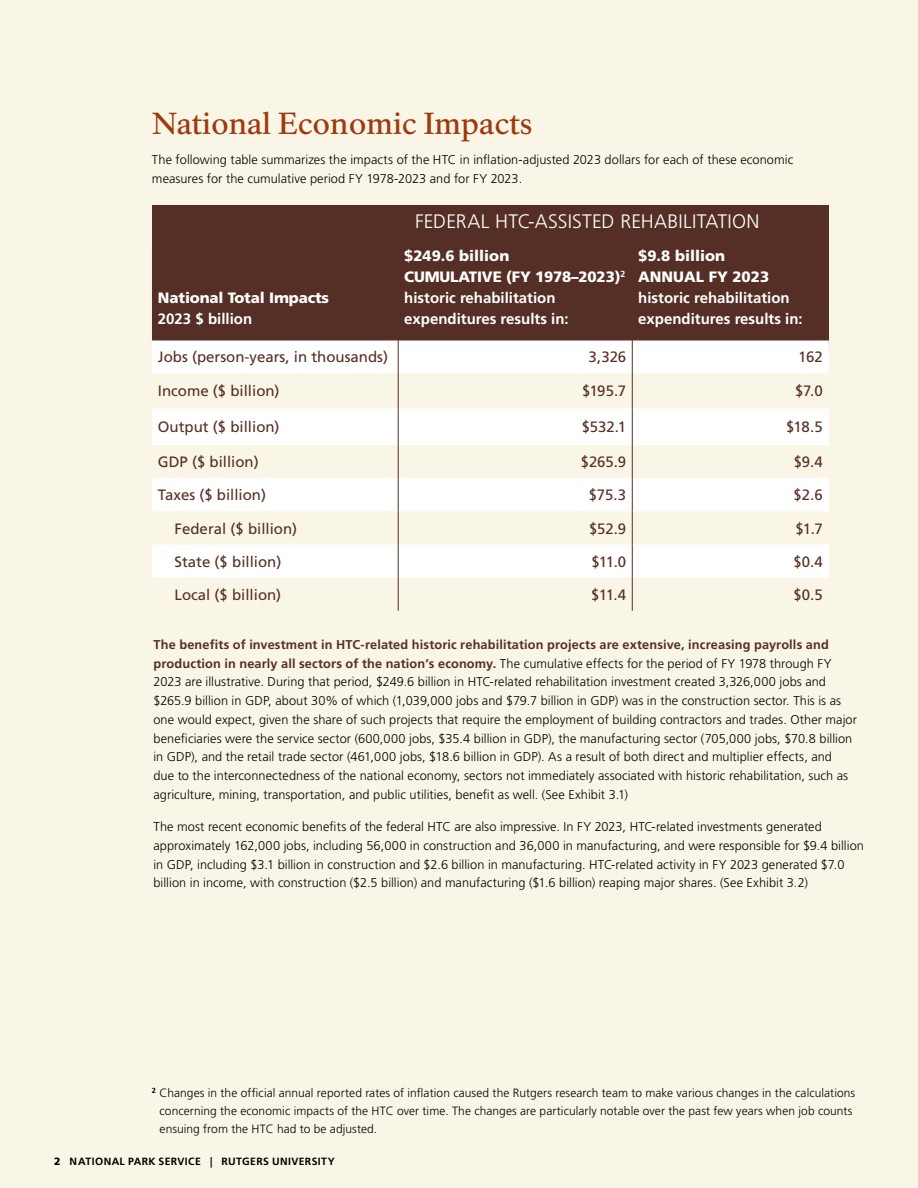
<style>
.page{position:relative;width:918px;height:1188px;background:#f9f6e7}
.page>*{position:absolute;margin:0;border:0;box-sizing:border-box;transform-origin:0 0}
.Heading_back_cover{font:500 30px "NPS Rawlinson OT";color:#9f3a0e}
.t1{font:300 19.5px "Frutiger LT Std";letter-spacing:.01em;color:#fff}
.t2{font:15px "Frutiger LT Std";color:#552f25}
.t3{font:700 15px/21px "Frutiger LT Std";color:#fff}
.t4{font:900 15px "Frutiger LT Std";letter-spacing:-.01em;color:#fff}
.Paragraph_Frutiger_8_5_12_5{font:300 12.75px/18.8px "Frutiger LT Std";letter-spacing:.005em;color:#000}
.Paragraph_Frutiger_8_5_12_5-2{font:300 12px/18px "Frutiger LT Std";letter-spacing:.005em;color:#000}
.t5{font:700 10.5px "Frutiger LT Std";letter-spacing:.035em;color:#000}
.s1{font-weight:900}
.s2{font-weight:700;color:#552f25}
</style>
<div class="page">
<div style="left:152px;top:205px;width:677px;height:139px;background:#552f25"></div>
<svg style="left:152px;top:341px;width:677px;height:237px;fill:#fff"></svg>
<hr style="left:398px;top:340px;width:1px;height:33px;background:#552f25">
<hr style="left:398px;top:373px;width:1px;height:36px;background:#552f25">
<hr style="left:398px;top:409px;width:1px;height:36px;background:#552f25">
<hr style="left:398px;top:445px;width:1px;height:33px;background:#552f25">
<hr style="left:398px;top:478px;width:1px;height:33px;background:#552f25">
<hr style="left:398px;top:511px;width:1px;height:34px;background:#552f25">
<hr style="left:398px;top:545px;width:1px;height:33px;background:#552f25">
<hr style="left:398px;top:578px;width:1px;height:33px;background:#552f25">
<hr style="left:632px;top:340px;width:1px;height:33px;background:#552f25">
<hr style="left:632px;top:373px;width:1px;height:36px;background:#552f25">
<hr style="left:632px;top:409px;width:1px;height:36px;background:#552f25">
<hr style="left:632px;top:445px;width:1px;height:33px;background:#552f25">
<hr style="left:632px;top:478px;width:1px;height:33px;background:#552f25">
<hr style="left:632px;top:511px;width:1px;height:34px;background:#552f25">
<hr style="left:632px;top:545px;width:1px;height:33px;background:#552f25">
<hr style="left:632px;top:578px;width:1px;height:33px;background:#552f25">
<h3 class="Heading_back_cover" style="left:152px;top:105px;width:382px">National Economic Impacts</h3>
<p class="Paragraph_Frutiger_8_5_12_5" style="left:152px;top:150px;width:643px">The following table summarizes the impacts of the HTC in inflation-adjusted 2023 dollars for each of these economic measures for the cumulative period FY 1978-2023 and for FY 2023.</p>
<p class="t1" style="left:415px;top:211px;width:346px">FEDERAL HTC-ASSISTED REHABILITATION</p>
<p class="t4" style="left:158px;top:289px;width:173px">National Total Impacts</p>
<p class="t3" style="left:158px;top:309px;width:96px">2023 $ billion</p>
<p class="t3" style="left:404px;top:246px;width:223px"><span class="s1">$249.6 billion<br>CUMULATIVE (FY 1978–2023)</span><sup>2 </sup>historic rehabilitation expenditures results in:</p>
<p class="t3" style="left:638px;top:246px;width:166px"><span class="s1">$9.8 billion<br>ANNUAL FY 2023 </span>historic rehabilitation expenditures results in:</p>
<p class="t2" style="left:158px;top:348px;width:232px">Jobs (person-years, in thousands)</p>
<p class="t2" style="left:589px;top:348px;width:39px">3,326</p>
<p class="t2" style="left:798px;top:348px;width:26px">162</p>
<p class="t2" style="left:158px;top:382px;width:123px">Income ($ billion)</p>
<p class="t2" style="left:582px;top:382px;width:46px">$195.7</p>
<p class="t2" style="left:795px;top:382px;width:29px">$7.0</p>
<p class="t2" style="left:158px;top:418px;width:123px">Output ($ billion)</p>
<p class="t2" style="left:582px;top:418px;width:46px">$532.1</p>
<p class="t2" style="left:786px;top:418px;width:38px">$18.5</p>
<p class="t2" style="left:158px;top:453px;width:102px">GDP ($ billion)</p>
<p class="t2" style="left:581px;top:453px;width:47px">$265.9</p>
<p class="t2" style="left:794px;top:453px;width:30px">$9.4</p>
<p class="t2" style="left:158px;top:486px;width:110px">Taxes ($ billion)</p>
<p class="t2" style="left:589px;top:486px;width:39px">$75.3</p>
<p class="t2" style="left:794px;top:486px;width:31px">$2.6</p>
<p class="t2" style="left:175px;top:520px;width:124px">Federal ($ billion)</p>
<p class="t2" style="left:589px;top:520px;width:39px">$52.9</p>
<p class="t2" style="left:795px;top:520px;width:29px">$1.7</p>
<p class="t2" style="left:175px;top:553px;width:108px">State ($ billion)</p>
<p class="t2" style="left:591px;top:553px;width:36px">$11.0</p>
<p class="t2" style="left:793px;top:553px;width:31px">$0.4</p>
<p class="t2" style="left:175px;top:586px;width:108px">Local ($ billion)</p>
<p class="t2" style="left:591px;top:586px;width:37px">$11.4</p>
<p class="t2" style="left:794px;top:586px;width:31px">$0.5</p>
<p class="Paragraph_Frutiger_8_5_12_5" style="left:153px;top:635px;width:705px"><span class="s2">The benefits of investment in HTC-related historic rehabilitation projects are extensive, increasing payrolls and production in nearly all sectors of the nation’s economy.</span> The cumulative effects for the period of FY 1978 through FY 2023 are illustrative. During that period, $249.6 billion in HTC-related rehabilitation investment created 3,326,000 jobs and $265.9 billion in GDP, about 30% of which (1,039,000 jobs and $79.7 billion in GDP) was in the construction sector. This is as one would expect, given the share of such projects that require the employment of building contractors and trades. Other major beneficiaries were the service sector (600,000 jobs, $35.4 billion in GDP), the manufacturing sector (705,000 jobs, $70.8 billion in GDP), and the retail trade sector (461,000 jobs, $18.6 billion in GDP). As a result of both direct and multiplier effects, and<br>due to the interconnectedness of the national economy, sectors not immediately associated with historic rehabilitation, such as agriculture, mining, transportation, and public utilities, benefit as well. (See Exhibit 3.1)</p>
<p class="Paragraph_Frutiger_8_5_12_5" style="left:153px;top:818px;width:712px">The most recent economic benefits of the federal HTC are also impressive. In FY 2023, HTC-related investments generated approximately 162,000 jobs, including 56,000 in construction and 36,000 in manufacturing, and were responsible for $9.4 billion in GDP, including $3.1 billion in construction and $2.6 billion in manufacturing. HTC-related activity in FY 2023 generated $7.0 billion in income, with construction ($2.5 billion) and manufacturing ($1.6 billion) reaping major shares. (See Exhibit 3.2)</p>
<p class="Paragraph_Frutiger_8_5_12_5-2" style="left:160px;top:1084px;width:697px;text-indent:-8px"><sup>2</sup> Changes in the official annual reported rates of inflation caused the Rutgers research team to make various changes in the calculations concerning the economic impacts of the HTC over time. The changes are particularly notable over the past few years when job counts ensuing from the HTC had to be adjusted.</p>
<p class="t5" style="left:54px;top:1156px;width:282px"><span class="s1">2</span> NATIONAL PARK SERVICE | RUTGERS UNIVERSITY</p>
</div>
